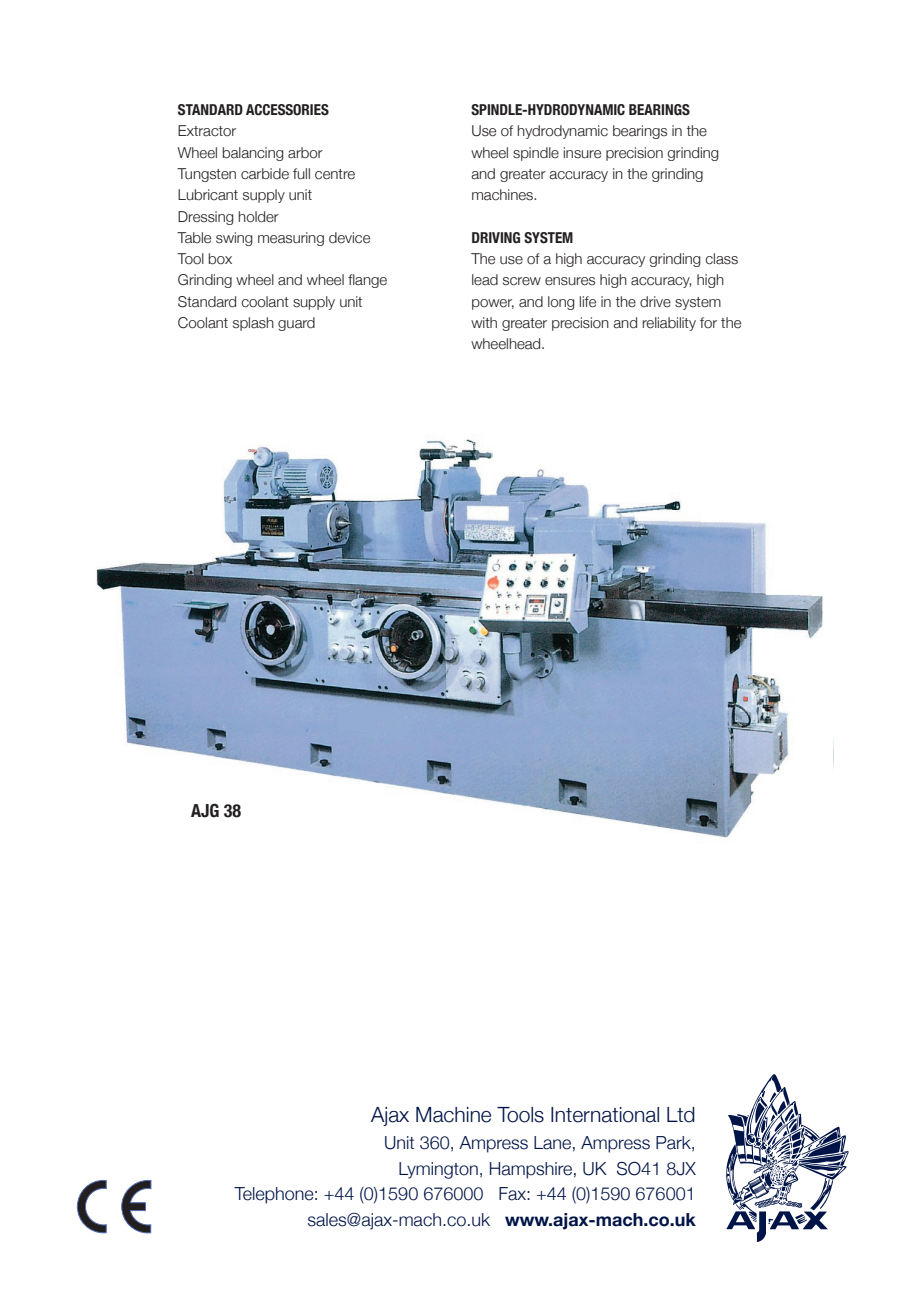
<style>
.page{position:relative;width:920px;height:1290px;background:#fff}
.page>*{position:absolute;margin:0;border:0;box-sizing:border-box;transform-origin:0 0}
.t1{font:300 21px "Helvetica Neue";color:#001447}
.t2{font:300 18px/25.7px "Helvetica Neue";color:#001447;text-align:right}
.t3{font:700 condensed 18px "Helvetica Neue";color:#231f20}
.t4{font:300 15px/21.3px "Helvetica Neue";color:#231f20}
.t5{font:700 condensed 15px "Helvetica Neue";color:#231f20}
.s1{font-weight:700}
</style>
<div class="page">
<img style="left:726px;top:1074px;width:123px;height:168px">
<svg style="left:122px;top:1180px;width:29px;height:53px"></svg>
<svg style="left:77px;top:1180px;width:29px;height:53px"></svg>
<img style="left:96px;top:439px;width:737px;height:399px">
<p class="t5" style="left:178px;top:101px;width:152px">STANDARD ACCESSORIES</p>
<p class="t4" style="left:178px;top:120px;width:211px">Extractor<br>Wheel balancing arbor<br>Tungsten carbide full centre<br>Lubricant supply unit<br>Dressing holder<br>Table swing measuring device<br>Tool box<br>Grinding wheel and wheel flange<br>Standard coolant supply unit<br>Coolant splash guard</p>
<p class="t5" style="left:471px;top:101px;width:220px">SPINDLE-HYDRODYNAMIC BEARINGS</p>
<p class="t4" style="left:471px;top:120px;width:249px">Use of hydrodynamic bearings in the wheel spindle insure precision grinding and greater accuracy in the grinding machines.</p>
<p class="t5" style="left:471px;top:228px;width:103px">DRIVING SYSTEM</p>
<p class="t4" style="left:471px;top:248px;width:272px">The use of a high accuracy grinding class lead screw ensures high accuracy, high power, and long life in the drive system with greater precision and reliability for the wheelhead.</p>
<p class="t3" style="left:191px;top:799px;width:51px">AJG 38</p>
<h1 class="t1" style="left:371px;top:1102px;width:326px">Ajax Machine Tools International Ltd</h1>
<p class="t2" style="left:235px;top:1130px;width:462px">Unit 360, Ampress Lane, Ampress Park,<br>Lymington, Hampshire, UK SO41 8JX<br>Telephone: +44 (0)1590 676000 Fax: +44 (0)1590 676001 sales@ajax-mach.co.uk <span class="s1">www.ajax-mach.co.uk</span></p>
</div>
